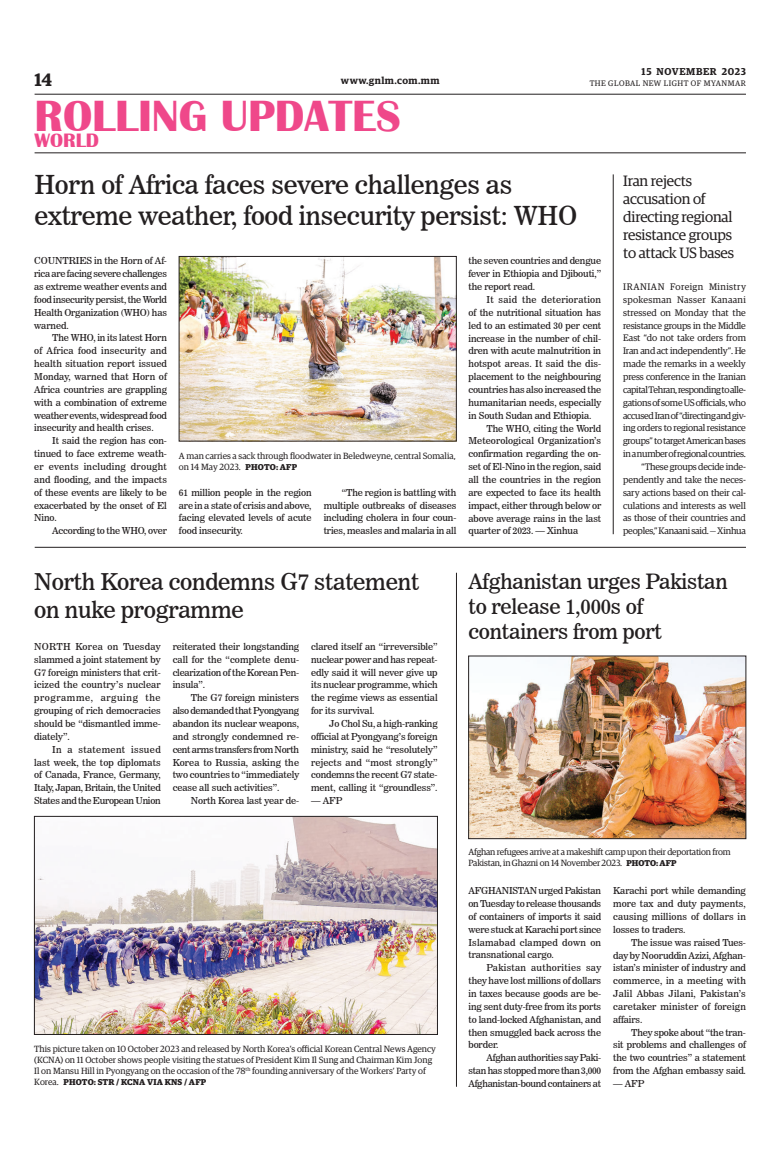
<style>
.page{position:relative;width:773px;height:1152px;background:#fff}
.page>*{position:absolute;margin:0;border:0;box-sizing:border-box;transform-origin:0 0}
.t1{font:700 45px "Britannic";color:#ef488a}
._2_Clm_Head{font:26px/31.2px "News 706 BT Roman C";letter-spacing:-.01em;color:#231f20}
._2_Clm_Head-2{font:23px/27.6px "News 706 BT Roman C";letter-spacing:-.01em;color:#231f20}
._2_Clm_Head-3{font:21px/25.2px "News 706 BT Roman C";letter-spacing:-.01em;color:#231f20}
.t2{font:700 20px "Britannic";color:#ef488a}
.t3{font:600 18px "Guardian Egyp";color:#231f20}
.Brief_Head{font:15px/18px "Guardian Egyp";letter-spacing:-.01em;color:#231f20}
.t4{font:600 10px "Guardian Egyp";letter-spacing:.055em;color:#231f20}
._2nd_Body{font:9.5px/12.9px "News 706 BT Roman C";letter-spacing:-.01em;color:#231f20;text-align:justify}
.Brief_2nd_Body{font:9.5px/12.9px "Guardian Egyp";letter-spacing:-.025em;color:#231f20;text-align:justify}
.Normal_Para{font:9.5px/12.9px "News 706 BT Roman C";letter-spacing:-.01em;color:#231f20;text-align:justify}
.t5{font:9px/10.8px "Guardian Egyp";color:#231f20}
.t6{font:9px/10.8px "Guardian Egyp";letter-spacing:-.02em;color:#231f20}
.t7{font:700 8.5px "Guardian Egyp";letter-spacing:.02em;color:#231f20}
.t8{font:8px "Guardian Egyp";letter-spacing:.06em;color:#231f20}
.s1{font-weight:700;font-size:8.5px}
.s2{font-weight:400;font-size:9px}
</style>
<div class="page">
<hr style="left:35px;top:94px;width:711px;height:1px;background:#231f20">
<hr style="left:35px;top:152px;width:711px;height:1px;background:#231f20">
<img style="left:36px;top:818px;width:399px;height:215px">
<div style="left:34px;top:816px;width:403px;height:219px;border:1px solid #231f20"></div>
<img style="left:470px;top:658px;width:274px;height:179px">
<div style="left:468px;top:656px;width:278px;height:183px;border:1px solid #231f20"></div>
<img style="left:181px;top:258px;width:273px;height:181px">
<div style="left:179px;top:256px;width:277px;height:185px;border:1px solid #231f20"></div>
<hr style="left:35px;top:547px;width:711px;height:1px;background:#231f20">
<hr style="left:613px;top:174px;width:1px;height:360px;background:#231f20">
<hr style="left:456px;top:573px;width:1px;height:514px;background:#231f20">
<p class="t4" style="left:641px;top:64px;width:106px">15 NOVEMBER 2023</p>
<h3 class="t3" style="left:35px;top:67px;width:19px">14</h3>
<p class="t4" style="left:341px;top:73px;width:100px">www.gnlm.com.mm</p>
<p class="t8" style="left:589px;top:78px;width:158px">THE GLOBAL NEW LIGHT OF MYANMAR</p>
<h1 class="t1" style="left:35px;top:91px;width:368px">ROLLING UPDATES</h1>
<h3 class="t2" style="left:35px;top:129px;width:66px">WORLD</h3>
<p class="_2_Clm_Head" style="left:34px;top:169px;width:544px">Horn of Africa faces severe challenges as extreme weather, food insecurity persist: WHO</p>
<p class="Normal_Para" style="left:34px;top:254px;width:134px">COUNTRIES in the Horn of Af&shy;rica are facing severe challenges as extreme weather events and food insecurity persist, the World Health Organization (WHO) has warned.</p>
<p class="_2nd_Body" style="left:34px;top:332px;width:134px;text-indent:18px">The WHO, in its latest Horn of Africa food insecurity and health situation report issued Monday, warned that Horn of Africa countries are grappling with a combination of extreme weather events, widespread food insecurity and health crises.</p>
<p class="_2nd_Body" style="left:34px;top:434px;width:134px;text-indent:18px">It said the region has con&shy;tinued to face extreme weath&shy;er events including drought and flooding, and the impacts of these events are likely to be exacerbated by the onset of El Nino.</p>
<p class="_2nd_Body" style="left:52px;top:524px;width:116px">According to the WHO, over</p>
<p class="t5" style="left:179px;top:450px;width:278px">A man carries a sack through floodwater in Beledweyne, central Somalia, on 14 May 2023. <span class="s1">PHOTO: AFP</span></p>
<p class="_2nd_Body" style="left:179px;top:486px;width:134px">61 million people in the region are in a state of crisis and above, facing elevated levels of acute food insecurity.</p>
<p class="_2nd_Body" style="left:324px;top:486px;width:134px;text-indent:18px">“The region is battling with multiple outbreaks of diseases including cholera in four coun&shy;tries, measles and malaria in all</p>
<p class="_2nd_Body" style="left:468px;top:255px;width:134px">the seven countries and dengue fever in Ethiopia and Djibouti,” the report read.</p>
<p class="_2nd_Body" style="left:468px;top:293px;width:134px;text-indent:18px">It said the deterioration of the nutritional situation has led to an estimated 30 per cent increase in the number of chil&shy;dren with acute malnutrition in hotspot areas. It said the dis&shy;placement to the neighbouring countries has also increased the humanitarian needs, especially in South Sudan and Ethiopia.</p>
<p class="_2nd_Body" style="left:468px;top:422px;width:134px;text-indent:18px">The WHO, citing the World Meteorological Organization’s confirmation regarding the on&shy;set of El-Nino in the region, said all the countries in the region are expected to face its health impact, either through below or above average rains in the last quarter of 2023. — Xinhua</p>
<p class="Brief_Head" style="left:623px;top:171px;width:112px">Iran rejects accusation of directing regional resistance groups to attack US bases</p>
<p class="Brief_2nd_Body" style="left:623px;top:280px;width:124px">IRANIAN Foreign Ministry spokesman Nasser Kanaani stressed on Monday that the resistance groups in the Middle East “do not take orders from Iran and act independently”. He made the remarks in a weekly press conference in the Iranian capital Tehran, responding to alle&shy;gations of some US officials, who accused Iran of “directing and giv&shy;ing orders to regional resistance groups” to target American bases in a number of regional countries.</p>
<p class="Brief_2nd_Body" style="left:623px;top:460px;width:124px;text-indent:18px">“These groups decide inde&shy;pendently and take the neces&shy;sary actions based on their cal&shy;culations and interests as well as those of their countries and peoples,” Kanaani said. — Xinhua</p>
<p class="_2_Clm_Head-2" style="left:34px;top:568px;width:386px">North Korea condemns G7 statement on nuke programme</p>
<p class="Normal_Para" style="left:34px;top:640px;width:128px">NORTH Korea on Tuesday slammed a joint statement by G7 foreign ministers that crit&shy;icized the country’s nuclear programme, arguing the grouping of rich democracies should be “dismantled imme&shy;diately”.</p>
<p class="_2nd_Body" style="left:34px;top:743px;width:128px;text-indent:18px">In a statement issued last week, the top diplomats of Canada, France, Germany, Italy, Japan, Britain, the United States and the European Union</p>
<p class="_2nd_Body" style="left:173px;top:640px;width:128px">reiterated their longstanding call for the “complete denu&shy;clearization of the Korean Pen&shy;insula”.</p>
<p class="_2nd_Body" style="left:173px;top:691px;width:128px;text-indent:18px">The G7 foreign ministers also demanded that Pyongyang abandon its nuclear weapons, and strongly condemned re&shy;cent arms transfers from North Korea to Russia, asking the two countries to “immediately cease all such activities”.</p>
<p class="_2nd_Body" style="left:191px;top:794px;width:110px">North Korea last year de-</p>
<p class="_2nd_Body" style="left:311px;top:640px;width:128px">clared itself an “irreversible” nuclear power and has repeat&shy;edly said it will never give up its nuclear programme, which the regime views as essential for its survival.</p>
<p class="_2nd_Body" style="left:311px;top:717px;width:128px;text-indent:18px">Jo Chol Su, a high-ranking official at Pyongyang’s foreign ministry, said he “resolutely” rejects and “most strongly” condemns the recent G7 state&shy;ment, calling it “groundless”.</p>
<p class="_2nd_Body" style="left:311px;top:794px;width:33px">— AFP</p>
<p class="t5" style="left:34px;top:1043px;width:403px">This picture taken on 10 October 2023 and released by North Korea’s official Korean Central News Agency (KCNA) on 11 October shows people visiting the statues of President Kim Il Sung and Chairman Kim Jong<br>Il on Mansu Hill in Pyongyang on the occasion of the 78<sup>th</sup> founding anniversary of the Workers’ Party of</p>
<p class="t7" style="left:34px;top:1075px;width:174px"><span class="s2">Korea.</span> PHOTO: STR / KCNA VIA KNS / AFP</p>
<p class="_2_Clm_Head-3" style="left:468px;top:569px;width:261px">Afghanistan urges Pakistan to release 1,000s of containers from port</p>
<p class="t6" style="left:468px;top:846px;width:264px">Afghan refugees arrive at a makeshift camp upon their deportation from<br>Pakistan, in Ghazni on 14 November 2023. <span class="s1">PHOTO: AFP</span></p>
<p class="Normal_Para" style="left:468px;top:884px;width:134px">AFGHANISTAN urged Pakistan on Tuesday to release thousands of containers of imports it said were stuck at Karachi port since Islamabad clamped down on transnational cargo.</p>
<p class="_2nd_Body" style="left:468px;top:961px;width:134px;text-indent:18px">Pakistan authorities say they have lost millions of dollars in taxes because goods are be&shy;ing sent duty-free from its ports to land-locked Afghanistan, and then smuggled back across the border.</p>
<p class="_2nd_Body" style="left:468px;top:1051px;width:134px;text-indent:18px">Afghan authorities say Paki&shy;stan has stopped more than 3,000<br>Afghanistan-bound containers at</p>
<p class="_2nd_Body" style="left:613px;top:884px;width:134px">Karachi port while demanding more tax and duty payments, causing millions of dollars in losses to traders.</p>
<p class="_2nd_Body" style="left:613px;top:936px;width:134px;text-indent:18px">The issue was raised Tues&shy;day by Nooruddin Azizi, Afghan&shy;istan’s minister of industry and commerce, in a meeting with Jalil Abbas Jilani, Pakistan’s caretaker minister of foreign affairs.</p>
<p class="_2nd_Body" style="left:613px;top:1026px;width:134px;text-indent:18px">They spoke about “the tran&shy;sit problems and challenges of the two countries” a statement from the Afghan embassy said.</p>
<p class="_2nd_Body" style="left:613px;top:1077px;width:32px">— AFP</p>
</div>
